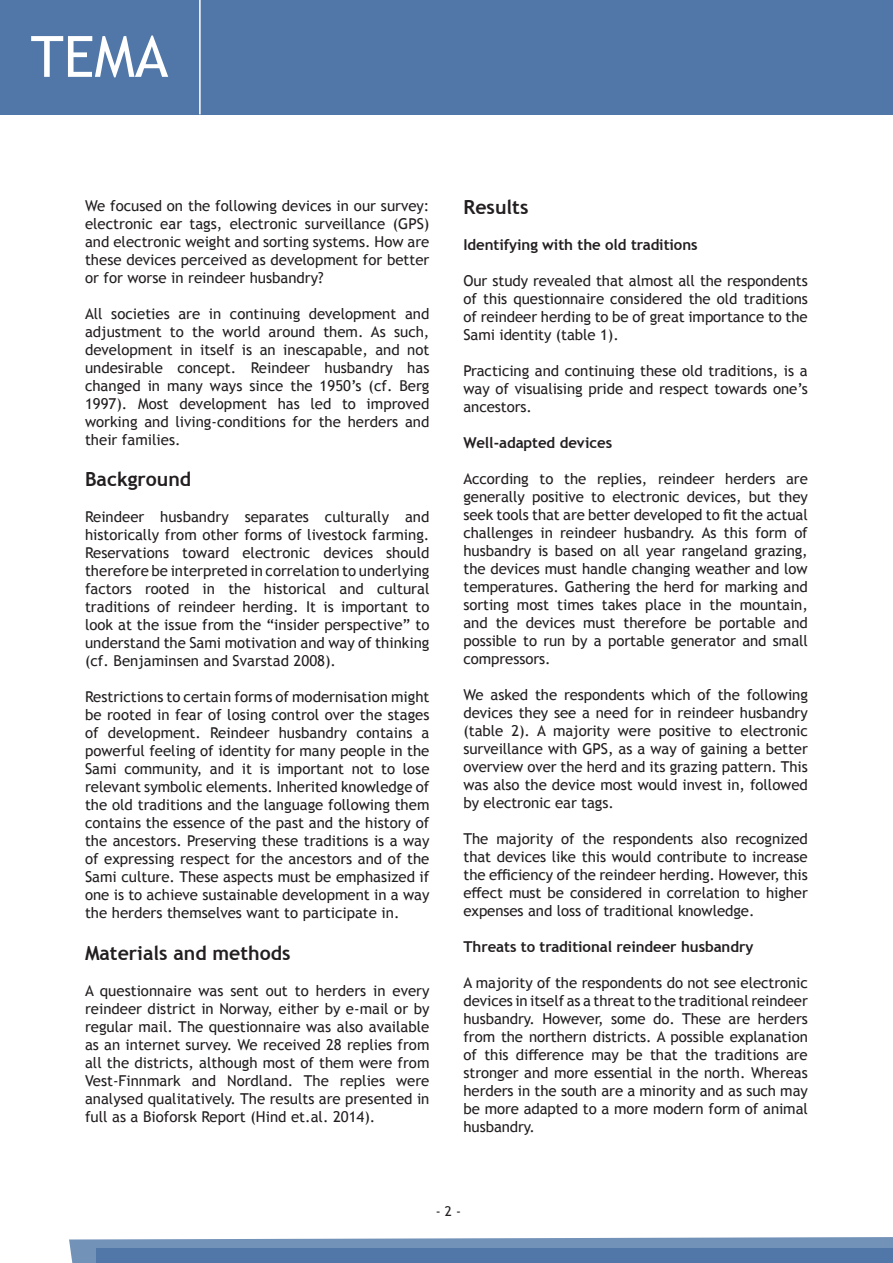
<style>
.page{position:relative;width:893px;height:1263px;background:#fff}
.page>*{position:absolute;margin:0;border:0;box-sizing:border-box;transform-origin:0 0}
.t1{font:57px "Trebuchet MS";color:#fff}
.Default{font:700 19.5px "Trebuchet MS";color:#231f20}
.Tekst{font:700 19.5px "Trebuchet MS";color:#231f20}
.Tekst-2{font:15px/18px "Trebuchet MS";letter-spacing:-.005em;color:#231f20;text-align:justify}
.Default-2{font:15px/18px "Trebuchet MS";color:#231f20;text-align:justify}
.Tekst-3{font:700 15px "Trebuchet MS";letter-spacing:-.005em;color:#231f20}
.t2{font:13.5px "Trebuchet MS";color:#231f20}
</style>
<div class="page">
<div style="left:0;top:0;width:893px;height:114px;background:#5077a7"></div>
<hr style="left:199px;top:0;width:2px;height:114px;background:#fff">
<svg style="left:69px;top:1237px;width:824px;height:26px;background:#7f9bbe"></svg>
<div style="left:97px;top:1249px;width:796px;height:14px;background:#5077a7"></div>
<p class="t1" style="left:31px;top:21px;width:139px">TEMA</p>
<p class="Tekst-2" style="left:85px;top:196px;width:346px">We focused on the following devices in our survey: electronic ear tags, electronic surveillance (GPS) and electronic weight and sorting systems. How are these devices perceived as development for better or for worse in reindeer husbandry?</p>
<p class="Tekst-2" style="left:85px;top:304px;width:346px">All societies are in continuing development and adjustment to the world around them. As such, development in itself is an inescapable, and not undesirable concept. Reindeer husbandry has changed in many ways since the 1950’s (cf. Berg 1997). Most development has led to improved working and living-conditions for the herders and their families.</p>
<p class="Tekst" style="left:85px;top:467px;width:108px">Background</p>
<p class="Default-2" style="left:85px;top:508px;width:346px">Reindeer husbandry separates culturally and historically from other forms of livestock farming.<br>Reservations toward electronic devices should therefore be interpreted in correlation to underlying factors rooted in the historical and cultural traditions of reindeer herding. It is important to look at the issue from the “insider perspective” to understand the Sami motivation and way of thinking (cf. Benjaminsen and Svarstad 2008).</p>
<p class="Default-2" style="left:85px;top:688px;width:346px">Restrictions to certain forms of modernisation might be rooted in fear of losing control over the stages of development. Reindeer husbandry contains a powerful feeling of identity for many people in the Sami community, and it is important not to lose relevant symbolic elements. Inherited knowledge of the old traditions and the language following them contains the essence of the past and the history of the ancestors. Preserving these traditions is a way of expressing respect for the ancestors and of the Sami culture. These aspects must be emphasized if one is to achieve sustainable development in a way the herders themselves want to participate in.</p>
<p class="Default" style="left:85px;top:941px;width:207px">Materials and methods</p>
<p class="Tekst-2" style="left:85px;top:981px;width:346px">A questionnaire was sent out to herders in every reindeer district in Norway, either by e-mail or by regular mail. The questionnaire was also available as an internet survey. We received 28 replies from all the districts, although most of them were from Vest-Finnmark and Nordland. The replies were analysed qualitatively. The results are presented in full as a Bioforsk Report (Hind et.al. 2014).</p>
<p class="Default" style="left:463px;top:195px;width:66px">Results</p>
<p class="Tekst-3" style="left:463px;top:236px;width:236px">Identifying with the old traditions</p>
<p class="Tekst-2" style="left:463px;top:272px;width:346px">Our study revealed that almost all the respondents of this questionnaire considered the old traditions of reindeer herding to be of great importance to the Sami identity (table 1).</p>
<p class="Tekst-2" style="left:463px;top:362px;width:346px">Practicing and continuing these old traditions, is a way of visualising pride and respect towards one’s ancestors.</p>
<p class="Tekst-3" style="left:463px;top:434px;width:150px">Well-adapted devices</p>
<p class="Tekst-2" style="left:463px;top:470px;width:346px">According to the replies, reindeer herders are generally positive to electronic devices, but they seek tools that are better developed to fit the actual challenges in reindeer husbandry. As this form of husbandry is based on all year rangeland grazing, the devices must handle changing weather and low temperatures. Gathering the herd for marking and sorting most times takes place in the mountain, and the devices must therefore be portable and possible to run by a portable generator and small compressors.</p>
<p class="Tekst-2" style="left:463px;top:686px;width:346px">We asked the respondents which of the following devices they see a need for in reindeer husbandry (table 2). A majority were positive to electronic surveillance with GPS, as a way of gaining a better overview over the herd and its grazing pattern. This was also the device most would invest in, followed by electronic ear tags.</p>
<p class="Tekst-2" style="left:463px;top:830px;width:346px">The majority of the respondents also recognized that devices like this would contribute to increase the efficiency of the reindeer herding. However, this effect must be considered in correlation to higher expenses and loss of traditional knowledge.</p>
<p class="Tekst-3" style="left:463px;top:938px;width:291px">Threats to traditional reindeer husbandry</p>
<p class="Tekst-2" style="left:463px;top:974px;width:346px">A majority of the respondents do not see electronic devices in itself as a threat to the traditional reindeer husbandry. However, some do. These are herders from the northern districts. A possible explanation of this difference may be that the traditions are stronger and more essential in the north. Whereas herders in the south are a minority and as such may be more adapted to a more modern form of animal husbandry.</p>
<p class="t2" style="left:436px;top:1202px;width:27px">- 2 -</p>
</div>
